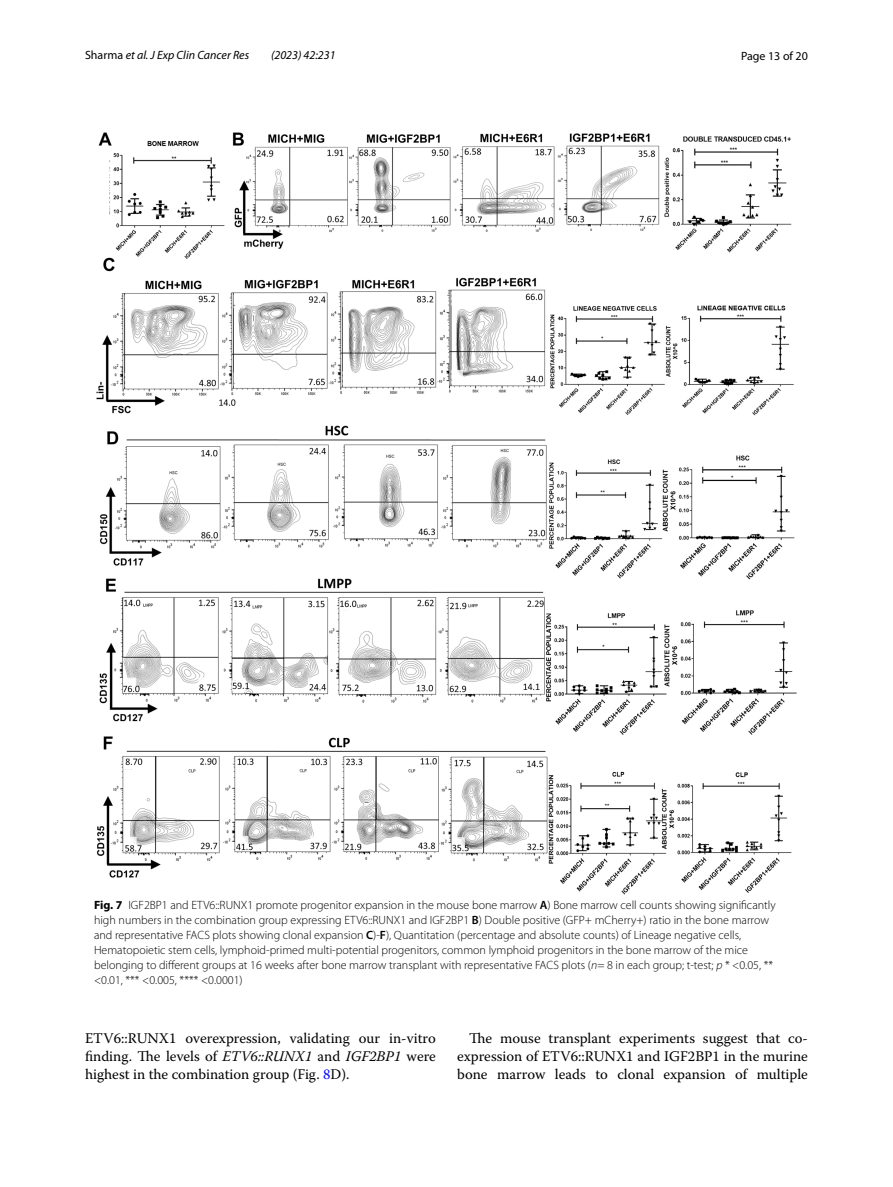
<style>
.page{position:relative;width:893px;height:1187px;background:#fff}
.page>*{position:absolute;margin:0;border:0;box-sizing:border-box;transform-origin:0 0}
.t1{font:14.7px/18px "Warnock Pro";color:#000;text-align:justify}
.t2{font:300 12px/15px "Myriad Pro";color:#000}
.t3{font:italic 12px "Myriad Pro";color:#000}
.t4{font:12px "Myriad Pro";color:#000}
.s1{font-style:normal}
.s2{font-weight:700}
.s3{font-weight:600}
.s4{font-style:italic}
.s5{color:#00f}
</style>
<div class="page">
<img style="left:96px;top:133px;width:701px;height:761px">
<p class="t3" style="left:85px;top:48px;width:166px"><span class="s1">Sharma</span> et al. J Exp Clin Cancer Res</p>
<p class="t3" style="left:271px;top:48px;width:66px">(2023) 42:231</p>
<p class="t4" style="left:741px;top:48px;width:68px">Page 13 of 20</p>
<p class="t2" style="left:94px;top:898px;width:683px"><span class="s2">Fig. 7</span> IGF2BP1 and ETV6::RUNX1 promote progenitor expansion in the mouse bone marrow <span class="s3">A</span>) Bone marrow cell counts showing significantly high numbers in the combination group expressing ETV6::RUNX1 and IGF2BP1 <span class="s3">B</span>) Double positive (GFP+ mCherry+) ratio in the bone marrow and representative FACS plots showing clonal expansion <span class="s3">C</span>)-<span class="s3">F</span>), Quantitation (percentage and absolute counts) of Lineage negative cells, Hematopoietic stem cells, lymphoid-primed multi-potential progenitors, common lymphoid progenitors in the bone marrow of the mice belonging to different groups at 16 weeks after bone marrow transplant with representative FACS plots (<span class="s4">n</span>= 8 in each group; t-test; <span class="s4">p</span> * &lt;0.05, ** &lt;0.01, *** &lt;0.005, **** &lt;0.0001)</p>
<p class="t1" style="left:85px;top:1028px;width:352px">ETV6::RUNX1 overexpression, validating our in-vitro finding. The levels of <span class="s4">ETV6::RUNX1</span> and <span class="s4">IGF2BP1</span> were highest in the combination group (Fig. <span class="s5">8</span>D).</p>
<p class="t1" style="left:457px;top:1028px;width:352px;text-indent:12px">The mouse transplant experiments suggest that co&shy;expression of ETV6::RUNX1 and IGF2BP1 in the murine bone marrow leads to clonal expansion of multiple</p>
</div>
